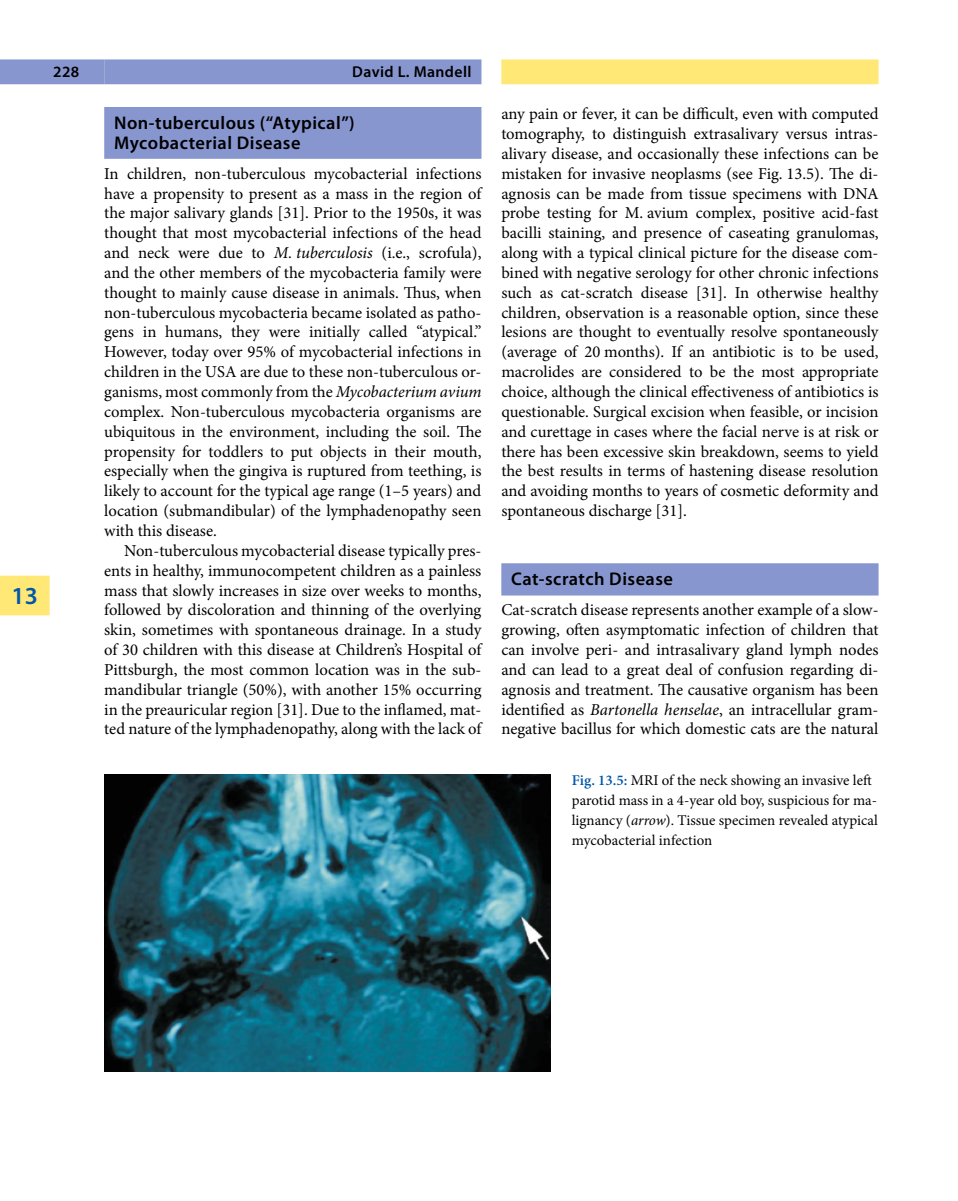
<style>
.page{position:relative;width:958px;height:1201px;background:#fff}
.page>*{position:absolute;margin:0;border:0;box-sizing:border-box;transform-origin:0 0}
.t1{font:600 24.5px "Myriad Pro";color:#0057aa}
.t2{font:600 18.38px/19.8px "Myriad Pro";letter-spacing:.025em;color:#000}
.t3{font:16.62px/19.8px "Minion Pro";color:#000;text-align:justify}
.t4{font:600 15.75px "Myriad Pro";letter-spacing:.025em;color:#000}
.t5{font:14.88px/19.8px "Minion Pro";color:#000}
.s1{font-style:italic}
.s2{font-weight:600;color:#0057aa}
</style>
<div class="page">
<div style="left:104px;top:107px;width:377px;height:52px;background:#8796cf"></div>
<div style="left:501px;top:563px;width:377px;height:32px;background:#8796cf"></div>
<img style="left:104px;top:774px;width:447px;height:297px">
<div style="left:0;top:59px;width:104px;height:25px;background:#8796cf"></div>
<div style="left:501px;top:59px;width:377px;height:25px;background:#ffe875"></div>
<div style="left:104px;top:59px;width:377px;height:25px;background:#8796cf"></div>
<div style="left:0;top:575px;width:50px;height:40px;background:#ffe875"></div>
<h1 class="t1" style="left:12px;top:580px;width:28px">13</h1>
<p class="t4" style="left:53px;top:61px;width:28px">228</p>
<p class="t4" style="left:352px;top:61px;width:121px">David L. Mandell</p>
<p class="t2" style="left:114px;top:112px;width:242px">Non-tuberculous (“Atypical”)<br>Mycobacterial Disease</p>
<p class="t3" style="left:104px;top:163px;width:379px">In children, non-tuberculous mycobacterial infections have a propensity to present as a mass in the region of the major salivary glands [31]. Prior to the 1950s, it was thought that most mycobacterial infections of the head and neck were due to <span class="s1">M. tuberculosis</span> (i.e., scrofula), and the other members of the mycobacteria family were thought to mainly cause disease in animals. Thus, when non-tuberculous mycobacteria became isolated as patho&shy;gens in humans, they were initially called “atypical.” However, today over 95% of mycobacterial infections in children in the USA are due to these non-tuberculous or&shy;ganisms, most commonly from the <span class="s1">Mycobacterium avium </span>complex. Non-tuberculous mycobacteria organisms are ubiquitous in the environment, including the soil. The propensity for toddlers to put objects in their mouth, especially when the gingiva is ruptured from teething, is likely to account for the typical age range (1–5 years) and location (submandibular) of the lymphadenopathy seen with this disease.</p>
<p class="t3" style="left:104px;top:540px;width:379px;text-indent:20px">Non-tuberculous mycobacterial disease typically pres&shy;ents in healthy, immunocompetent children as a painless mass that slowly increases in size over weeks to months, followed by discoloration and thinning of the overlying skin, sometimes with spontaneous drainage. In a study of 30 children with this disease at Children’s Hospital of Pittsburgh, the most common location was in the sub&shy;mandibular triangle (50%), with another 15% occurring in the preauricular region [31]. Due to the inflamed, mat&shy;ted nature of the lymphadenopathy, along with the lack of</p>
<p class="t3" style="left:501px;top:104px;width:379px">any pain or fever, it can be difficult, even with computed tomography, to distinguish extrasalivary versus intras&shy;alivary disease, and occasionally these infections can be mistaken for invasive neoplasms (see Fig. 13.5). The di&shy;agnosis can be made from tissue specimens with DNA probe testing for M. avium complex, positive acid-fast bacilli staining, and presence of caseating granulomas, along with a typical clinical picture for the disease com&shy;bined with negative serology for other chronic infections such as cat-scratch disease [31]. In otherwise healthy children, observation is a reasonable option, since these lesions are thought to eventually resolve spontaneously (average of 20 months). If an antibiotic is to be used, macrolides are considered to be the most appropriate choice, although the clinical effectiveness of antibiotics is questionable. Surgical excision when feasible, or incision and curettage in cases where the facial nerve is at risk or there has been excessive skin breakdown, seems to yield the best results in terms of hastening disease resolution and avoiding months to years of cosmetic deformity and spontaneous discharge [31].</p>
<p class="t2" style="left:511px;top:569px;width:163px">Cat-scratch Disease</p>
<p class="t3" style="left:501px;top:600px;width:379px">Cat-scratch disease represents another example of a slow&shy;growing, often asymptomatic infection of children that can involve peri- and intrasalivary gland lymph nodes and can lead to a great deal of confusion regarding di&shy;agnosis and treatment. The causative organism has been identified as <span class="s1">Bartonella henselae</span>, an intracellular gram&shy;negative bacillus for which domestic cats are the natural</p>
<p class="t5" style="left:571px;top:770px;width:307px"><span class="s2">Fig. 13.5:</span> MRI of the neck showing an invasive left parotid mass in a 4-year old boy, suspicious for ma&shy;lignancy (<span class="s1">arrow</span>). Tissue specimen revealed atypical mycobacterial infection</p>
</div>
